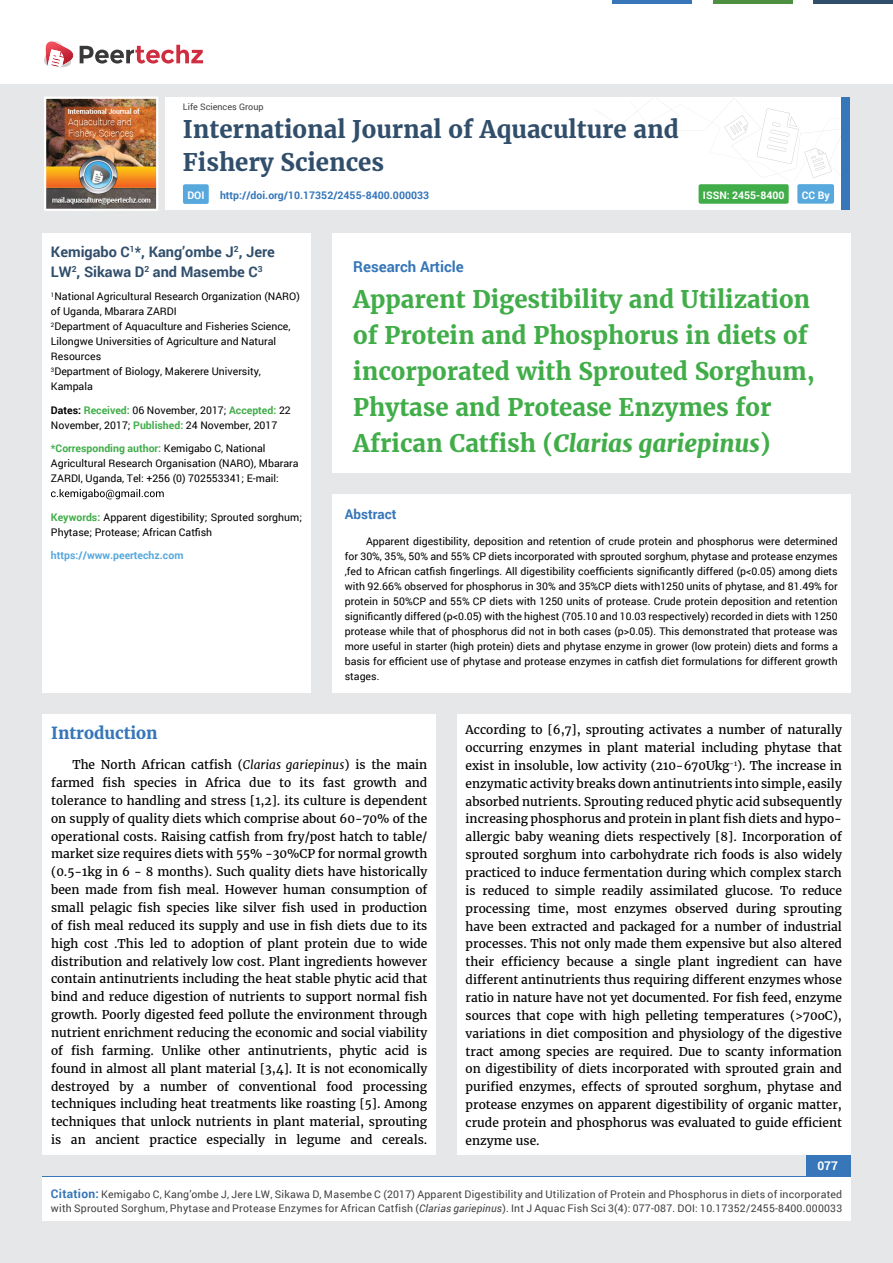
<style>
.page{position:relative;width:893px;height:1263px;background:#e6e7e8}
.page>*{position:absolute;margin:0;border:0;box-sizing:border-box;transform-origin:0 0}
.t1{font:700 24px/36px "Merriweather";color:#41ad49}
.t2{font:700 24px/33px "Merriweather";color:#314e6b}
.t3{font:700 16.5px "Merriweather";color:#3676b9}
.t4{font:700 15px "Roboto";color:#3676b9}
.t5{font:700 14.55px/19.5px "Roboto";color:#314e6b}
.t6{font:700 13.5px "Roboto";color:#3676b9}
.t7{font:12px/17.9px "Merriweather";color:#000;text-align:justify}
.t8{font:700 12px "Roboto";color:#fff}
.t9{font:10.5px/15px "Roboto";color:#000}
.t10{font:10.5px/13.5px "Roboto";letter-spacing:.02em;color:#414042}
.t11{font:700 10.5px "Roboto";color:#3676b9}
.t12{font:700 10.5px "Roboto";color:#56a8dd}
.t13{font:700 10.5px "Roboto";color:#fff}
.t14{font:9px "Roboto";color:#414042}
.s1{font-weight:700}
.s2{font-weight:700;color:#41ad49}
.s3{font-weight:900;font-style:italic}
.s4{font-style:italic}
.s5{font-weight:700;font-size:12px;color:#3676b9}
</style>
<div class="page">
<div style="left:165px;top:98px;width:684px;height:112px;background:#fff"></div>
<svg style="left:596px;top:99px;width:245px;height:79px"></svg>
<div style="left:841px;top:98px;width:8px;height:112px;background:#3676b9"></div>
<img style="left:44px;top:97px;width:114px;height:114px">
<div style="left:0;top:0;width:893px;height:83px;background:#fff"></div>
<svg style="left:44px;top:41px;width:159px;height:27px"></svg>
<div style="left:698px;top:184px;width:91px;height:20px;background:#41ad49;border-radius:2px"></div>
<div style="left:797px;top:184px;width:37px;height:20px;background:#56a8dd;border-radius:2px"></div>
<hr style="left:713px;top:0;width:79px;height:3px;background:#4d9041">
<hr style="left:612px;top:0;width:80px;height:3px;background:#3676b9">
<hr style="left:813px;top:0;width:80px;height:3px;background:#314e6b">
<div style="left:806px;top:1154px;width:44px;height:52px;background:#3676b9"></div>
<div style="left:183px;top:184px;width:26px;height:20px;background:#56a8dd;border-radius:2px"></div>
<div style="left:42px;top:1177px;width:809px;height:43px;background:#fff"></div>
<div style="left:332px;top:494px;width:518px;height:199px;background:#fff"></div>
<div style="left:332px;top:233px;width:518px;height:240px;background:#fff"></div>
<div style="left:42px;top:233px;width:269px;height:460px;background:#fff"></div>
<svg style="left:51px;top:489px;width:113px;height:10px"></svg>
<div style="left:43px;top:714px;width:393px;height:440px;background:#fff"></div>
<div style="left:457px;top:714px;width:393px;height:440px;background:#fff"></div>
<p class="t14" style="left:183px;top:101px;width:82px">Life Sciences Group</p>
<h1 class="t2" style="left:183px;top:113px;width:497px">International Journal of Aquaculture and<br>Fishery Sciences</h1>
<p class="t13" style="left:187px;top:188px;width:19px">DOI</p>
<p class="t11" style="left:220px;top:188px;width:211px">http://doi.org/10.17352/2455-8400.000033</p>
<p class="t13" style="left:703px;top:188px;width:83px">ISSN: 2455-8400</p>
<p class="t13" style="left:802px;top:188px;width:29px">CC By</p>
<p class="t5" style="left:51px;top:242px;width:225px">Kemigabo C<sup>1</sup>*, Kang’ombe J<sup>2</sup>, Jere<br>LW<sup>2</sup>, Sikawa D<sup>2</sup> and Masembe C<sup>3</sup></p>
<p class="t9" style="left:51px;top:288px;width:250px"><sup>1</sup>National Agricultural Research Organization (NARO) of Uganda, Mbarara ZARDI<br><sup>2</sup>Department of Aquaculture and Fisheries Science, Lilongwe Universities of Agriculture and Natural Resources<br><sup>3</sup>Department of Biology, Makerere University, Kampala</p>
<p class="t9" style="left:51px;top:402px;width:241px"><span class="s1">Dates:</span> <span class="s2">Received:</span> 06 November, 2017; <span class="s2">Accepted:</span> 22<br>November, 2017; <span class="s2">Published:</span> 24 November, 2017</p>
<p class="t9" style="left:51px;top:440px;width:249px"><span class="s2">*Corresponding author:</span> Kemigabo C, National<br>Agricultural Research Organisation (NARO), Mbarara<br>ZARDI, Uganda, Tel: +256 (0) 702553341; E-mail:</p>
<p class="t9" style="left:51px;top:509px;width:253px"><span class="s2">Keywords:</span> Apparent digestibility; Sprouted sorghum;<br>Phytase; Protease; African Catfish</p>
<p class="t12" style="left:51px;top:548px;width:134px">https://www.peertechz.com</p>
<p class="t4" style="left:353px;top:256px;width:112px">Research Article</p>
<h1 class="t1" style="left:353px;top:281px;width:463px">Apparent Digestibility and Utilization of Protein and Phosphorus in diets of incorporated with Sprouted Sorghum, Phytase and Protease Enzymes for African Catfish (<span class="s3">Clarias gariepinus</span>)</h1>
<p class="t6" style="left:345px;top:505px;width:53px">Abstract</p>
<p class="t9" style="left:345px;top:533px;width:494px;text-align:justify;text-indent:21px">Apparent digestibility, deposition and retention of crude protein and phosphorus were determined for 30%, 35%, 50% and 55% CP diets incorporated with sprouted sorghum, phytase and protease enzymes ,fed to African catfish fingerlings. All digestibility coefficients significantly differed (p&lt;0.05) among diets with 92.66% observed for phosphorus in 30% and 35%CP diets with1250 units of phytase, and 81.49% for protein in 50%CP and 55% CP diets with 1250 units of protease. Crude protein deposition and retention significantly differed (p&lt;0.05) with the highest (705.10 and 10.03 respectively) recorded in diets with 1250 protease while that of phosphorus did not in both cases (p&gt;0.05). This demonstrated that protease was more useful in starter (high protein) diets and phytase enzyme in grower (low protein) diets and forms a basis for efficient use of phytase and protease enzymes in catfish diet formulations for different growth stages.</p>
<h2 class="t3" style="left:51px;top:722px;width:108px">Introduction</h2>
<p class="t7" style="left:51px;top:756px;width:378px;text-indent:21px">The North African catfish (<span class="s4">Clarias gariepinus</span>) is the main farmed fish species in Africa due to its fast growth and tolerance to handling and stress [1,2]. its culture is dependent on supply of quality diets which comprise about 60-70% of the operational costs. Raising catfish from fry/post hatch to table/ market size requires diets with 55% -30%CP for normal growth (0.5-1kg in 6 - 8 months). Such quality diets have historically been made from fish meal. However human consumption of small pelagic fish species like silver fish used in production of fish meal reduced its supply and use in fish diets due to its high cost .This led to adoption of plant protein due to wide distribution and relatively low cost. Plant ingredients however contain antinutrients including the heat stable phytic acid that bind and reduce digestion of nutrients to support normal fish growth. Poorly digested feed pollute the environment through nutrient enrichment reducing the economic and social viability of fish farming. Unlike other antinutrients, phytic acid is found in almost all plant material [3,4]. It is not economically destroyed by a number of conventional food processing techniques including heat treatments like roasting [5]. Among techniques that unlock nutrients in plant material, sprouting is an ancient practice especially in legume and cereals.</p>
<p class="t7" style="left:466px;top:721px;width:378px">According to [6,7], sprouting activates a number of naturally occurring enzymes in plant material including phytase that exist in insoluble, low activity (210-670Ukg<sup>-1</sup>). The increase in enzymatic activity breaks down antinutrients into simple, easily absorbed nutrients. Sprouting reduced phytic acid subsequently increasing phosphorus and protein in plant fish diets and hypo&shy;allergic baby weaning diets respectively [8]. Incorporation of sprouted sorghum into carbohydrate rich foods is also widely practiced to induce fermentation during which complex starch is reduced to simple readily assimilated glucose. To reduce processing time, most enzymes observed during sprouting have been extracted and packaged for a number of industrial processes. This not only made them expensive but also altered their efficiency because a single plant ingredient can have different antinutrients thus requiring different enzymes whose ratio in nature have not yet documented. For fish feed, enzyme sources that cope with high pelleting temperatures (&gt;70oC), variations in diet composition and physiology of the digestive tract among species are required. Due to scanty information on digestibility of diets incorporated with sprouted grain and purified enzymes, effects of sprouted sorghum, phytase and protease enzymes on apparent digestibility of organic matter, crude protein and phosphorus was evaluated to guide efficient enzyme use.</p>
<p class="t8" style="left:817px;top:1158px;width:22px">077</p>
<p class="t10" style="left:51px;top:1188px;width:793px"><span class="s5">Citation:</span> Kemigabo C, Kang’ombe J, Jere LW, Sikawa D, Masembe C (2017) Apparent Digestibility and Utilization of Protein and Phosphorus in diets of incorporated with Sprouted Sorghum, Phytase and Protease Enzymes for African Catfish (<span class="s4">Clarias gariepinus</span>). Int J Aquac Fish Sci 3(4): 077-087. DOI: 10.17352/2455-8400.000033</p>
</div>
